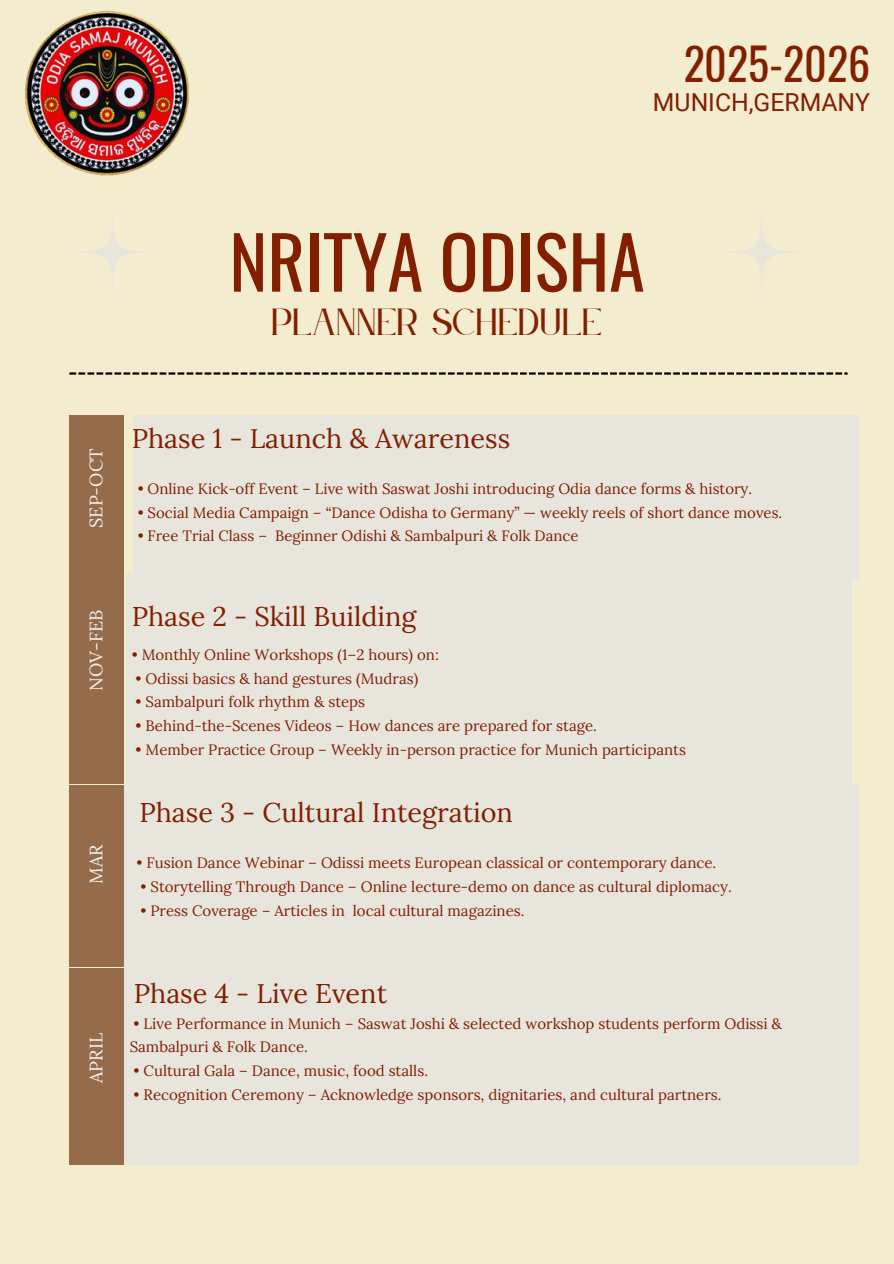
<style>
.page{position:relative;width:894px;height:1264px;background:#fff}
.page>*{position:absolute;margin:0;border:0;box-sizing:border-box;transform-origin:0 0}
.t1{font:72.15px "Oswald";color:#811f00}
.t2{font:44.1px "Oswald";color:#811f00}
.t3{font:33.15px "Le Jour Serif";color:#811f00}
.t4{font:27px "Lora";color:#811f00}
.t5{font:24.75px "Roboto";color:#811f00}
.t6{font:18px "Lora";color:#f3f3f3}
.t7{font:15px/23.7px "Lora";color:#811f00}
</style>
<div class="page">
<div style="left:0;top:0;width:893px;height:1263px;background:#f3eccf"></div>
<div style="left:69px;top:415px;width:55px;height:158px;background:#956b49"></div>
<div style="left:69px;top:967px;width:55px;height:197px;background:#956b49"></div>
<div style="left:69px;top:573px;width:55px;height:211px;background:#956b49"></div>
<div style="left:69px;top:785px;width:57px;height:182px;background:#956b49"></div>
<div style="left:134px;top:415px;width:724px;height:165px;background:#e8e5dd"></div>
<div style="left:124px;top:968px;width:734px;height:196px;background:#e8e5dd"></div>
<div style="left:126px;top:573px;width:724px;height:218px;background:#e8e5dd"></div>
<div style="left:124px;top:785px;width:734px;height:186px;background:#e8e5dd"></div>
<svg style="left:69px;top:372px;width:778px;height:2px"></svg>
<div style="left:69px;top:209px;width:87px;height:86px;background:linear-gradient(to right,#f2ebd0,#f2ebd0);border-radius:50%"></div>
<div style="left:718px;top:209px;width:86px;height:86px;background:linear-gradient(to right,#f2ebd0,#f2ebd0);border-radius:50%"></div>
<img style="left:25px;top:10px;width:164px;height:166px">
<h2 class="t2" style="left:683px;top:29px;width:188px">2025-2026</h2>
<h3 class="t5" style="left:652px;top:88px;width:218px">MUNICH,GERMANY</h3>
<h1 class="t1" style="left:229px;top:205px;width:417px">NRITYA ODISHA</h1>
<h3 class="t3" style="left:271px;top:304px;width:332px">PLANNER SCHEDULE</h3>
<p class="t6" style="left:84px;top:528px;width:81px;rotate:-90deg">SEP-OCT</p>
<p class="t6" style="left:84px;top:691px;width:82px;rotate:-90deg">NOV-FEB</p>
<p class="t6" style="left:84px;top:883px;width:41px;rotate:-90deg">MAR</p>
<p class="t6" style="left:84px;top:1082px;width:51px;rotate:-90deg">APRIL</p>
<h3 class="t4" style="left:132px;top:421px;width:380px">Phase 1 - Launch &amp; Awareness</h3>
<p class="t7" style="left:138px;top:476px;width:615px">• Online Kick-off Event – Live with Saswat Joshi introducing Odia dance forms &amp; history.</p>
<p class="t7" style="left:138px;top:500px;width:646px">• Social Media Campaign – “Dance Odisha to Germany” — weekly reels of short dance moves.</p>
<p class="t7" style="left:138px;top:524px;width:442px">• Free Trial Class – Beginner Odishi &amp; Sambalpuri &amp; Folk Dance</p>
<h3 class="t4" style="left:132px;top:598px;width:286px">Phase 2 - Skill Building</h3>
<p class="t7" style="left:132px;top:642px;width:308px">• Monthly Online Workshops (1–2 hours) on:</p>
<p class="t7" style="left:136px;top:666px;width:284px">• Odissi basics &amp; hand gestures (Mudras)</p>
<p class="t7" style="left:136px;top:690px;width:231px">• Sambalpuri folk rhythm &amp; steps</p>
<p class="t7" style="left:136px;top:713px;width:462px">• Behind-the-Scenes Videos – How dances are prepared for stage.</p>
<p class="t7" style="left:136px;top:737px;width:551px">• Member Practice Group – Weekly in-person practice for Munich participants</p>
<h3 class="t4" style="left:139px;top:795px;width:375px">Phase 3 - Cultural Integration</h3>
<p class="t7" style="left:136px;top:851px;width:581px">• Fusion Dance Webinar – Odissi meets European classical or contemporary dance.</p>
<p class="t7" style="left:140px;top:874px;width:592px">• Storytelling Through Dance – Online lecture-demo on dance as cultural diplomacy.</p>
<p class="t7" style="left:140px;top:898px;width:385px">• Press Coverage – Articles in local cultural magazines.</p>
<h3 class="t4" style="left:134px;top:975px;width:255px">Phase 4 - Live Event</h3>
<p class="t7" style="left:130px;top:1011px;width:653px">• Live Performance in Munich – Saswat Joshi &amp; selected workshop students perform Odissi &amp;<br>Sambalpuri &amp; Folk Dance.</p>
<p class="t7" style="left:134px;top:1058px;width:296px">• Cultural Gala – Dance, music, food stalls.</p>
<p class="t7" style="left:134px;top:1082px;width:589px">• Recognition Ceremony – Acknowledge sponsors, dignitaries, and cultural partners.</p>
</div>
